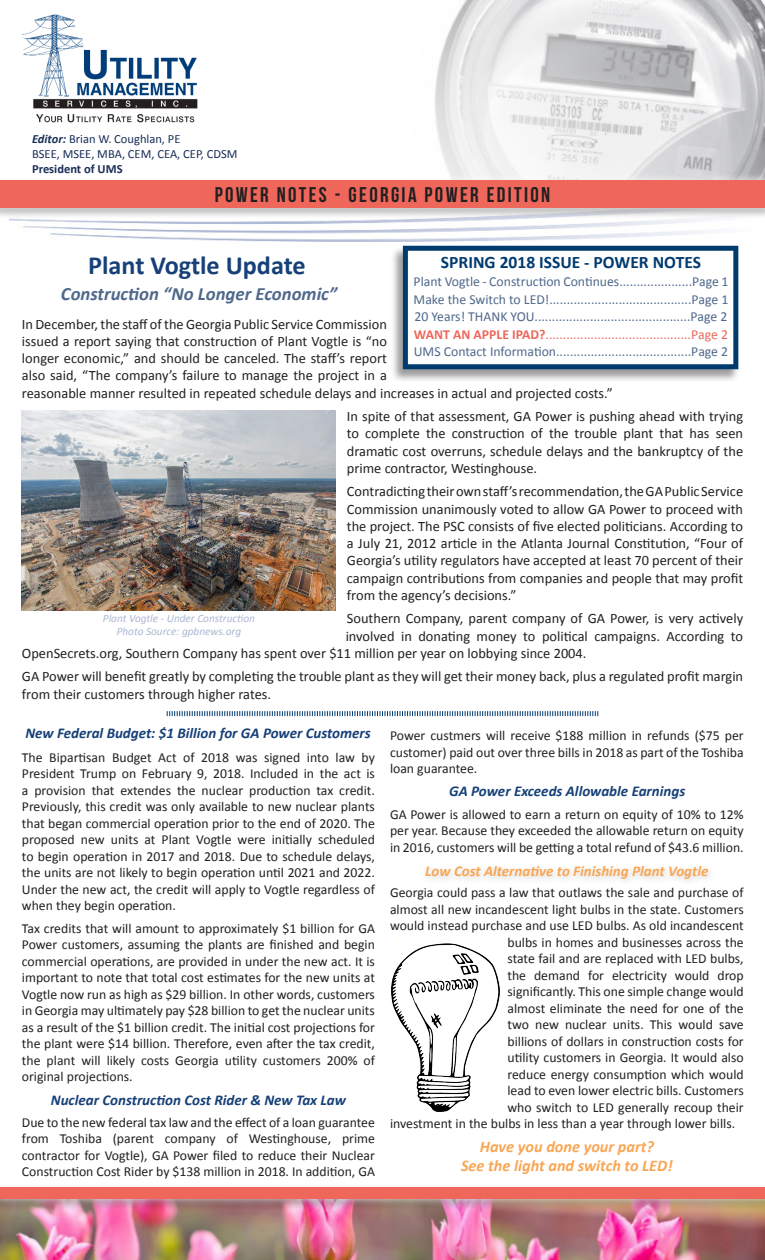
<style>
.page{position:relative;width:765px;height:1260px;background:#fff}
.page>*{position:absolute;margin:0;border:0;box-sizing:border-box;transform-origin:0 0}
.t1{font:700 26.25px "Calibri";color:#164077}
.t2{font:21.25px "Bebas Neue";letter-spacing:.11em;color:#231f20}
.t3{font:italic 700 18.75px "Calibri";color:#4f688b}
.t4{font:700 17.5px "Calibri";color:#003b70}
.t5{font:italic 700 16.25px/19.5px "Calibri";color:#f9a654;text-align:center}
.t6{font:italic 700 15px "Calibri";color:#164077}
.t7{font:italic 700 15px "Calibri";color:#f9a654}
.t8{font:14.38px/17.2px "Calibri";color:#231f20}
.t9{font:13.75px/16.5px "Calibri";color:#231f20;text-align:justify}
.t10{font:13.75px "Calibri";color:#4f688b}
.t11{font:13.75px "Calibri";color:#ee675a}
.t12{font:12.5px "Calibri";color:#192e58}
.t13{font:700 12.5px "Calibri";color:#192e58}
.t14{font:italic 11.25px "Calibri";color:#abb7d3}
.s1{font-weight:700;font-style:italic}
.s2{font-weight:700}
</style>
<div class="page">
<img style="left:0;top:1211px;width:765px;height:49px">
<img style="left:434px;top:0;width:331px;height:172px">
<img style="left:22px;top:14px;width:176px;height:108px">
<div style="left:0;top:178px;width:765px;height:42px;background:#231f20;opacity:.38"></div>
<div style="left:0;top:172px;width:765px;height:44px;background:#fff;opacity:.75"></div>
<div style="left:0;top:180px;width:765px;height:28px;background:#ee675a"></div>
<div style="left:0;top:1186px;width:765px;height:25px;background:#231f20;opacity:.38"></div>
<div style="left:0;top:1179px;width:765px;height:28px;background:#fff;opacity:.75"></div>
<div style="left:0;top:1188px;width:765px;height:11px;background:#ee675a"></div>
<div style="left:391px;top:246px;width:349px;height:137px;background:#231f20;opacity:.45"></div>
<div style="left:403px;top:246px;width:335px;height:123px;background:#fff;border:5px solid #003b70"></div>
<img style="left:22px;top:411px;width:314px;height:199px">
<svg style="left:167px;top:711px;width:431px;height:5px"></svg>
<div style="left:421px;top:862px;width:295px;height:25px;background:#f9f9f9"></div>
<img style="left:392px;top:940px;width:107px;height:171px">
<p class="t12" style="left:32px;top:131px;width:150px"><span class="s1">Editor:</span> Brian W. Coughlan, PE</p>
<p class="t12" style="left:32px;top:146px;width:207px">BSEE, MSEE, MBA, CEM, CEA, CEP, CDSM</p>
<p class="t13" style="left:32px;top:161px;width:92px">President of UMS</p>
<p class="t2" style="left:215px;top:183px;width:337px">POWER NOTES - GEORGIA POWER EDITION</p>
<p class="t1" style="left:88px;top:248px;width:219px">Plant Vogtle Update</p>
<p class="t3" style="left:61px;top:281px;width:278px">Construction “No Longer Economic”</p>
<p class="t4" style="left:441px;top:251px;width:262px">SPRING 2018 ISSUE - POWER NOTES</p>
<p class="t10" style="left:414px;top:273px;width:316px">Plant Vogtle - Construction Continues.....................Page 1</p>
<p class="t10" style="left:414px;top:291px;width:316px">Make the Switch to LED!.........................................Page 1</p>
<p class="t10" style="left:415px;top:308px;width:314px">20 Years! THANK YOU.............................................Page 2</p>
<p class="t11" style="left:414px;top:326px;width:316px"><span class="s2">WANT AN APPLE IPAD?</span>..........................................Page 2</p>
<p class="t10" style="left:414px;top:343px;width:316px">UMS Contact Information.......................................Page 2</p>
<p class="t8" style="left:22px;top:315px;width:592px">In December, the staff of the Georgia Public Service Commission<br>issued a report saying that construction of Plant Vogtle is “no<br>longer economic,” and should be canceled. The staff’s report<br>also said, “The company’s failure to manage the project in a<br>reasonable manner resulted in repeated schedule delays and increases in actual and projected costs.”</p>
<p class="t8" style="left:347px;top:408px;width:398px;text-align:justify">In spite of that assessment, GA Power is pushing ahead with trying to complete the construction of the trouble plant that has seen dramatic cost overruns, schedule delays and the bankruptcy of the prime contractor, Westinghouse.</p>
<p class="t8" style="left:347px;top:483px;width:398px;text-align:justify">Contradicting their own staff’s recommendation, the GA Public Service Commission unanimously voted to allow GA Power to proceed with the project. The PSC consists of five elected politicians. According to a July 21, 2012 article in the Atlanta Journal Constitution, “Four of Georgia’s utility regulators have accepted at least 70 percent of their campaign contributions from companies and people that may profit from the agency’s decisions.”</p>
<p class="t8" style="left:347px;top:610px;width:398px">Southern Company, parent company of GA Power, is very actively</p>
<p class="t8" style="left:346px;top:627px;width:399px">involved in donating money to political campaigns. According to</p>
<p class="t8" style="left:22px;top:644px;width:566px">OpenSecrets.org, Southern Company has spent over $11 million per year on lobbying since 2004.</p>
<p class="t8" style="left:22px;top:668px;width:723px">GA Power will benefit greatly by completing the trouble plant as they will get their money back, plus a regulated profit margin from their customers through higher rates.</p>
<p class="t14" style="left:103px;top:610px;width:154px">Plant Vogtle - Under Construction</p>
<p class="t14" style="left:117px;top:624px;width:126px">Photo Source: gpbnews.org</p>
<p class="t6" style="left:25px;top:723px;width:347px">New Federal Budget: $1 Billion for GA Power Customers</p>
<p class="t9" style="left:390px;top:727px;width:355px">Power custmers will receive $188 million in refunds ($75 per customer) paid out over three bills in 2018 as part of the Toshiba loan guarantee.</p>
<p class="t9" style="left:390px;top:806px;width:355px">GA Power is allowed to earn a return on equity of 10% to 12% per year. Because they exceeded the allowable return on equity in 2016, customers will be getting a total refund of $43.6 million.</p>
<p class="t9" style="left:390px;top:884px;width:355px">Georgia could pass a law that outlaws the sale and purchase of</p>
<p class="t9" style="left:390px;top:901px;width:355px">almost all new incandescent light bulbs in the state. Customers</p>
<p class="t9" style="left:390px;top:917px;width:355px">would instead purchase and use LED bulbs. As old incandescent</p>
<p class="t9" style="left:508px;top:934px;width:238px">bulbs in homes and businesses across the</p>
<p class="t9" style="left:508px;top:950px;width:238px">state fail and are replaced with LED bulbs,</p>
<p class="t9" style="left:508px;top:967px;width:238px">the demand for electricity would drop</p>
<p class="t9" style="left:508px;top:983px;width:238px">significantly. This one simple change would</p>
<p class="t9" style="left:508px;top:1000px;width:238px">almost eliminate the need for one of the</p>
<p class="t9" style="left:508px;top:1016px;width:238px">two new nuclear units. This would save</p>
<p class="t9" style="left:508px;top:1033px;width:238px">billions of dollars in construction costs for</p>
<p class="t9" style="left:508px;top:1049px;width:238px">utility customers in Georgia. It would also</p>
<p class="t9" style="left:508px;top:1066px;width:238px">reduce energy consumption which would</p>
<p class="t9" style="left:508px;top:1082px;width:238px">lead to even lower electric bills. Customers</p>
<p class="t9" style="left:508px;top:1099px;width:238px">who switch to LED generally recoup their</p>
<p class="t9" style="left:390px;top:1115px;width:347px">investment in the bulbs in less than a year through lower bills.</p>
<p class="t5" style="left:461px;top:1137px;width:213px">Have you done your part?<br>See the light and switch to LED!</p>
<p class="t9" style="left:22px;top:749px;width:355px">The Bipartisan Budget Act of 2018 was signed into law by President Trump on February 9, 2018. Included in the act is a provision that extendes the nuclear production tax credit.<br>Previously, this credit was only available to new nuclear plants that began commercial operation prior to the end of 2020. The proposed new units at Plant Vogtle were initially scheduled to begin operation in 2017 and 2018. Due to schedule delays, the units are not likely to begin operation until 2021 and 2022.<br>Under the new act, the credit will apply to Vogtle regardless of when they begin operation.</p>
<p class="t9" style="left:22px;top:920px;width:355px">Tax credits that will amount to approximately $1 billion for GA Power customers, assuming the plants are finished and begin commercial operations, are provided in under the new act. It is important to note that total cost estimates for the new units at Vogtle now run as high as $29 billion. In other words, customers in Georgia may ultimately pay $28 billion to get the nuclear units as a result of the $1 billion credit. The initial cost projections for the plant were $14 billion. Therefore, even after the tax credit, the plant will likely costs Georgia utility customers 200% of original projections.</p>
<p class="t9" style="left:22px;top:1114px;width:355px">Due to the new federal tax law and the effect of a loan guarantee from Toshiba (parent company of Westinghouse, prime contractor for Vogtle), GA Power filed to reduce their Nuclear Construction Cost Rider by $138 million in 2018. In addition, GA</p>
<p class="t6" style="left:449px;top:781px;width:238px">GA Power Exceeds Allowable Earnings</p>
<p class="t7" style="left:425px;top:862px;width:285px">Low Cost Alternative to Finishing Plant Vogtle</p>
<p class="t6" style="left:51px;top:1091px;width:297px">Nuclear Construction Cost Rider &amp; New Tax Law</p>
</div>
